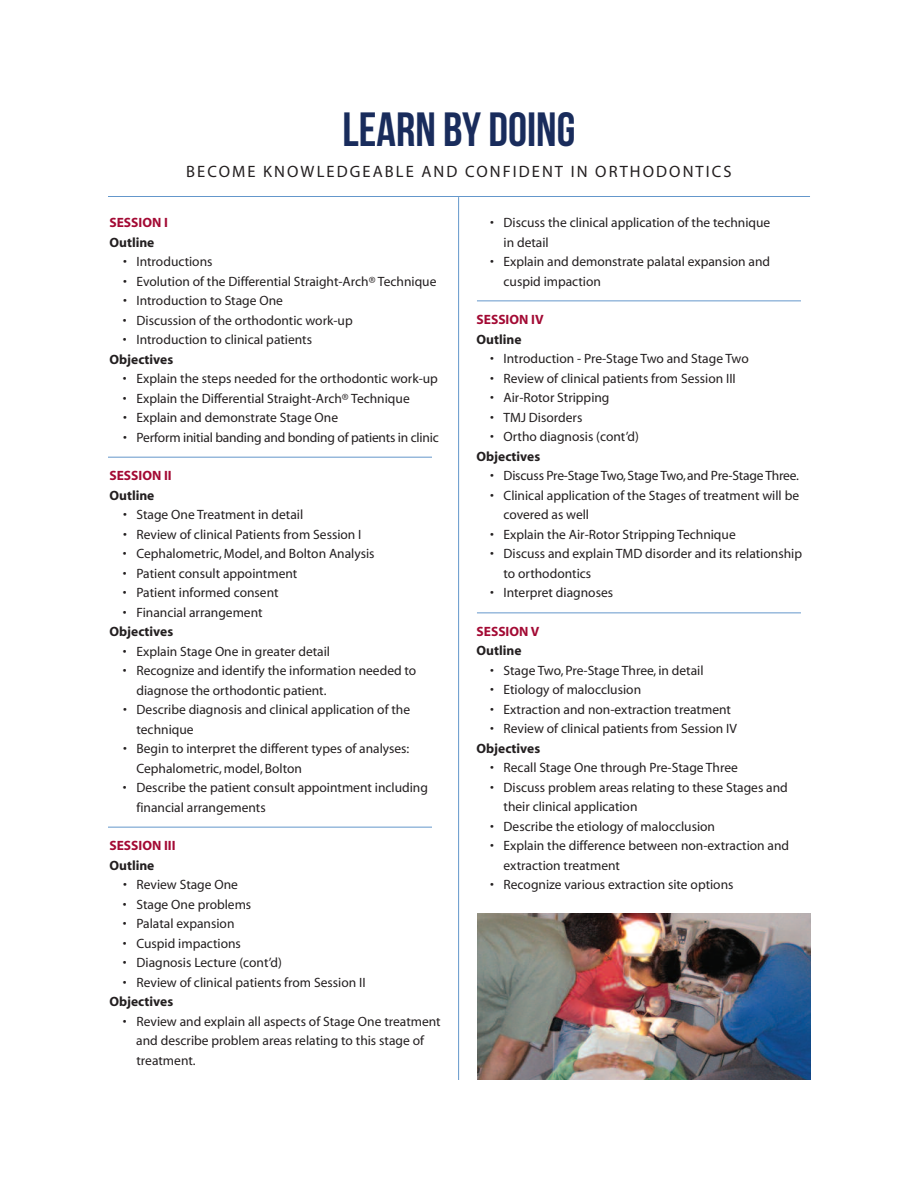
<style>
.page{position:relative;width:918px;height:1188px;background:#fff}
.page>*{position:absolute;margin:0;border:0;box-sizing:border-box;transform-origin:0 0}
.t1{font:48px "Bebas Neue";color:#192c5c}
.t2{font:16.5px "Myriad";letter-spacing:.125em;color:#231f20}
.t3{font:13.5px/19.5px "Myriad";color:#231f20}
.t4{font:700 13.5px "Myriad";color:#231f20}
.t5{font:700 13.5px "Myriad";color:#a30a34}
</style>
<div class="page">
<hr style="left:108px;top:457px;width:324px;height:1px;background:#6497cb">
<hr style="left:108px;top:827px;width:324px;height:1px;background:#6497cb">
<hr style="left:108px;top:196px;width:702px;height:1px;background:#6497cb">
<hr style="left:458px;top:197px;width:1px;height:883px;background:#6497cb">
<hr style="left:477px;top:300px;width:324px;height:1px;background:#6497cb">
<hr style="left:477px;top:612px;width:324px;height:1px;background:#6497cb">
<img style="left:478px;top:913px;width:332px;height:167px">
<h1 class="t1" style="left:343px;top:102px;width:234px">LEARN BY DOING</h1>
<p class="t2" style="left:186px;top:166px;width:547px">BECOME KNOWLEDGEABLE AND CONFIDENT IN ORTHODONTICS</p>
<p class="t5" style="left:110px;top:217px;width:60px">SESSION I</p>
<p class="t4" style="left:110px;top:237px;width:46px">Outline</p>
<p class="t3" style="left:123px;top:253px;width:91px">• Introductions</p>
<p class="t3" style="left:123px;top:272px;width:315px">• Evolution of the Differential Straight-Arch® Technique</p>
<p class="t3" style="left:123px;top:292px;width:162px">• Introduction to Stage One</p>
<p class="t3" style="left:123px;top:311px;width:231px">• Discussion of the orthodontic work-up</p>
<p class="t3" style="left:123px;top:331px;width:191px">• Introduction to clinical patients</p>
<p class="t4" style="left:109px;top:354px;width:65px">Objectives</p>
<p class="t3" style="left:123px;top:370px;width:316px">• Explain the steps needed for the orthodontic work-up</p>
<p class="t3" style="left:123px;top:389px;width:288px">• Explain the Differential Straight-Arch® Technique</p>
<p class="t3" style="left:123px;top:409px;width:217px">• Explain and demonstrate Stage One</p>
<p class="t3" style="left:123px;top:428px;width:317px">• Perform initial banding and bonding of patients in clinic</p>
<p class="t5" style="left:110px;top:471px;width:64px">SESSION II</p>
<p class="t4" style="left:110px;top:490px;width:46px">Outline</p>
<p class="t3" style="left:123px;top:506px;width:182px">• Stage One Treatment in detail</p>
<p class="t3" style="left:123px;top:526px;width:240px">• Review of clinical Patients from Session I</p>
<p class="t3" style="left:123px;top:545px;width:253px">• Cephalometric, Model, and Bolton Analysis</p>
<p class="t3" style="left:123px;top:565px;width:176px">• Patient consult appointment</p>
<p class="t3" style="left:123px;top:584px;width:157px">• Patient informed consent</p>
<p class="t3" style="left:123px;top:604px;width:141px">• Financial arrangement</p>
<p class="t4" style="left:109px;top:627px;width:65px">Objectives</p>
<p class="t3" style="left:123px;top:643px;width:209px">• Explain Stage One in greater detail</p>
<p class="t3" style="left:137px;top:662px;width:281px;text-indent:-14px">• Recognize and identify the information needed to diagnose the orthodontic patient.</p>
<p class="t3" style="left:137px;top:701px;width:275px;text-indent:-14px">• Describe diagnosis and clinical application of the technique</p>
<p class="t3" style="left:136px;top:740px;width:274px;text-indent:-13px">• Begin to interpret the different types of analyses:<br>Cephalometric, model, Bolton</p>
<p class="t3" style="left:136px;top:779px;width:293px;text-indent:-14px">• Describe the patient consult appointment including financial arrangements</p>
<p class="t5" style="left:110px;top:841px;width:68px">SESSION III</p>
<p class="t4" style="left:110px;top:860px;width:46px">Outline</p>
<p class="t3" style="left:123px;top:876px;width:117px">• Review Stage One</p>
<p class="t3" style="left:123px;top:896px;width:130px">• Stage One problems</p>
<p class="t3" style="left:123px;top:915px;width:113px">• Palatal expansion</p>
<p class="t3" style="left:123px;top:935px;width:119px">• Cuspid impactions</p>
<p class="t3" style="left:123px;top:954px;width:160px">• Diagnosis Lecture (cont’d)</p>
<p class="t3" style="left:123px;top:974px;width:244px">• Review of clinical patients from Session II</p>
<p class="t4" style="left:109px;top:997px;width:65px">Objectives</p>
<p class="t3" style="left:136px;top:1013px;width:306px;text-indent:-13px">• Review and explain all aspects of Stage One treatment and describe problem areas relating to this stage of treatment.</p>
<p class="t3" style="left:504px;top:214px;width:268px;text-indent:-14px">• Discuss the clinical application of the technique in detail</p>
<p class="t3" style="left:504px;top:253px;width:268px;text-indent:-14px">• Explain and demonstrate palatal expansion and cuspid impaction</p>
<p class="t5" style="left:477px;top:315px;width:69px">SESSION IV</p>
<p class="t4" style="left:477px;top:334px;width:46px">Outline</p>
<p class="t3" style="left:490px;top:350px;width:260px">• Introduction - Pre-Stage Two and Stage Two</p>
<p class="t3" style="left:490px;top:370px;width:247px">• Review of clinical patients from Session III</p>
<p class="t3" style="left:490px;top:389px;width:121px">• Air-Rotor Stripping</p>
<p class="t3" style="left:490px;top:409px;width:94px">• TMJ Disorders</p>
<p class="t3" style="left:490px;top:428px;width:150px">• Ortho diagnosis (cont’d)</p>
<p class="t4" style="left:477px;top:451px;width:65px">Objectives</p>
<p class="t3" style="left:490px;top:467px;width:310px">• Discuss Pre-Stage Two,Stage Two,and Pre-Stage Three.</p>
<p class="t3" style="left:504px;top:487px;width:297px;text-indent:-14px">• Clinical application of the Stages of treatment will be covered as well</p>
<p class="t3" style="left:490px;top:526px;width:247px">• Explain the Air-Rotor Stripping Technique</p>
<p class="t3" style="left:504px;top:545px;width:300px;text-indent:-14px">• Discuss and explain TMD disorder and its relationship to orthodontics</p>
<p class="t3" style="left:490px;top:584px;width:125px">• Interpret diagnoses</p>
<p class="t5" style="left:477px;top:626px;width:64px">SESSION V</p>
<p class="t4" style="left:477px;top:646px;width:46px">Outline</p>
<p class="t3" style="left:490px;top:662px;width:215px">• Stage Two, Pre-Stage Three, in detail</p>
<p class="t3" style="left:490px;top:681px;width:153px">• Etiology of malocclusion</p>
<p class="t3" style="left:490px;top:701px;width:243px">• Extraction and non-extraction treatment</p>
<p class="t3" style="left:490px;top:720px;width:248px">• Review of clinical patients from Session IV</p>
<p class="t4" style="left:477px;top:743px;width:65px">Objectives</p>
<p class="t3" style="left:490px;top:759px;width:249px">• Recall Stage One through Pre-Stage Three</p>
<p class="t3" style="left:504px;top:779px;width:286px;text-indent:-14px">• Discuss problem areas relating to these Stages and their clinical application</p>
<p class="t3" style="left:490px;top:818px;width:227px">• Describe the etiology of malocclusion</p>
<p class="t3" style="left:504px;top:837px;width:287px;text-indent:-14px">• Explain the difference between non-extraction and extraction treatment</p>
<p class="t3" style="left:490px;top:876px;width:245px">• Recognize various extraction site options</p>
</div>
